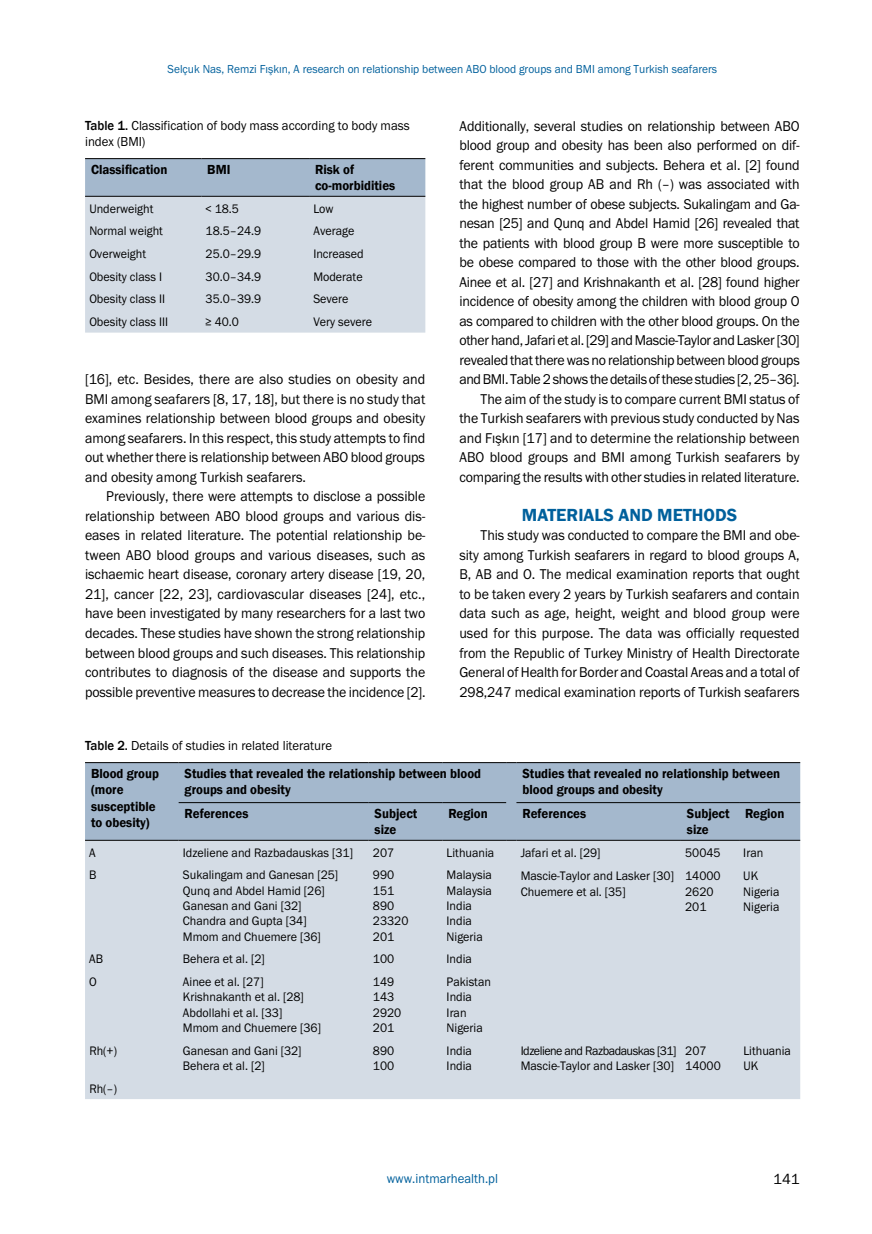
<style>
.page{position:relative;width:872px;height:1234px;background:#fff}
.page>*{position:absolute;margin:0;border:0;box-sizing:border-box;transform-origin:0 0}
.t1{font:600 18px "Franklin Gothic";color:#00609c}
.t2{font:15px "Franklin Got Itc TEE";color:#000}
.t3{font:14.7px/19.5px "Franklin Got Itc TEE";letter-spacing:-.01em;color:#000;text-align:justify;scale:.95 1}
.t4{font:600 13.5px/16.2px "Franklin Gothic";color:#000;scale:.95 1}
.t5{font:13.5px/16.2px "Franklin Got Itc TEE";color:#000;scale:.95 1}
.t6{font:13.5px "Franklin Got Itc TEE";color:#00609c;scale:.95 1}
.t7{font:12.75px/15.3px "Franklin Got Itc TEE";color:#000;scale:.95 1}
.t8{font:12.75px/15.3px "Franklin Got Itc TEE";letter-spacing:-.04em;color:#000;scale:.95 1}
.t9{font:12px "Franklin Got Itc TEE";color:#00609c;scale:.95 1}
.s1{font-family:"Franklin Gothic"}
.s2{font-family:"Franklin Gothic";font-weight:500}
</style>
<div class="page">
<div style="left:85px;top:763px;width:715px;height:76px;background:#a4b8cd"></div>
<div style="left:85px;top:840px;width:715px;height:258px;background:#d4dce5"></div>
<hr style="left:179px;top:802px;width:189px;height:1px;background:#000">
<hr style="left:368px;top:802px;width:74px;height:1px;background:#000">
<hr style="left:442px;top:802px;width:64px;height:1px;background:#000">
<hr style="left:516px;top:802px;width:165px;height:1px;background:#000">
<hr style="left:681px;top:802px;width:58px;height:1px;background:#000">
<hr style="left:739px;top:802px;width:61px;height:1px;background:#000">
<hr style="left:85px;top:762px;width:94px;height:1px;background:#000">
<hr style="left:179px;top:762px;width:189px;height:1px;background:#000">
<hr style="left:368px;top:762px;width:74px;height:1px;background:#000">
<hr style="left:442px;top:762px;width:64px;height:1px;background:#000">
<hr style="left:516px;top:762px;width:165px;height:1px;background:#000">
<hr style="left:681px;top:762px;width:58px;height:1px;background:#000">
<hr style="left:739px;top:762px;width:61px;height:1px;background:#000">
<hr style="left:85px;top:839px;width:94px;height:1px;background:#000">
<hr style="left:179px;top:839px;width:189px;height:1px;background:#000">
<hr style="left:368px;top:839px;width:74px;height:1px;background:#000">
<hr style="left:442px;top:839px;width:64px;height:1px;background:#000">
<hr style="left:516px;top:839px;width:165px;height:1px;background:#000">
<hr style="left:681px;top:839px;width:58px;height:1px;background:#000">
<hr style="left:739px;top:839px;width:61px;height:1px;background:#000">
<div style="left:85px;top:159px;width:340px;height:37px;background:#a4b8cd"></div>
<div style="left:85px;top:197px;width:340px;height:135px;background:#d4dce5"></div>
<hr style="left:85px;top:158px;width:116px;height:1px;background:#000">
<hr style="left:201px;top:158px;width:108px;height:1px;background:#000">
<hr style="left:309px;top:158px;width:116px;height:1px;background:#000">
<hr style="left:85px;top:196px;width:116px;height:1px;background:#000">
<hr style="left:201px;top:196px;width:108px;height:1px;background:#000">
<hr style="left:309px;top:196px;width:116px;height:1px;background:#000">
<p class="t9" style="left:168px;top:62px;width:580px">Selçuk Nas, Remzi F<span class="s1">ı</span>şk<span class="s1">ı</span>n, A research on relationship between ABO blood groups and BMI among Turkish seafarers</p>
<p class="t5" style="left:85px;top:117px;width:343px"><span class="s2">Table 1.</span> Classification of body mass according to body mass index (BMI)</p>
<p class="t4" style="left:91px;top:162px;width:82px">Classification</p>
<p class="t4" style="left:207px;top:162px;width:26px">BMI</p>
<p class="t4" style="left:315px;top:162px;width:86px">Risk of co-morbidities</p>
<p class="t7" style="left:89px;top:201px;width:69px">Underweight</p>
<p class="t7" style="left:205px;top:201px;width:37px">&lt; 18.5</p>
<p class="t7" style="left:313px;top:201px;width:23px">Low</p>
<p class="t7" style="left:89px;top:223px;width:79px">Normal weight</p>
<p class="t7" style="left:205px;top:223px;width:60px">18.5–24.9</p>
<p class="t7" style="left:313px;top:223px;width:45px">Average</p>
<p class="t7" style="left:89px;top:246px;width:61px">Overweight</p>
<p class="t7" style="left:205px;top:246px;width:60px">25.0–29.9</p>
<p class="t7" style="left:313px;top:246px;width:55px">Increased</p>
<p class="t7" style="left:89px;top:269px;width:78px">Obesity class I</p>
<p class="t7" style="left:205px;top:269px;width:60px">30.0–34.9</p>
<p class="t7" style="left:313px;top:269px;width:53px">Moderate</p>
<p class="t7" style="left:89px;top:292px;width:81px">Obesity class II</p>
<p class="t7" style="left:205px;top:292px;width:60px">35.0–39.9</p>
<p class="t7" style="left:313px;top:292px;width:39px">Severe</p>
<p class="t7" style="left:89px;top:314px;width:84px">Obesity class III</p>
<p class="t7" style="left:205px;top:314px;width:37px">≥ 40.0</p>
<p class="t7" style="left:313px;top:314px;width:63px">Very severe</p>
<p class="t3" style="left:85px;top:370px;width:360px">[16], etc. Besides, there are also studies on obesity and BMI among seafarers [8, 17, 18], but there is no study that examines relationship between blood groups and obesity among seafarers. In this respect, this study attempts to find out whether there is relationship between ABO blood groups and obesity among Turkish seafarers.</p>
<p class="t3" style="left:85px;top:487px;width:360px;text-indent:21px">Previously, there were attempts to disclose a possible relationship between ABO blood groups and various dis&shy;eases in related literature. The potential relationship be&shy;tween ABO blood groups and various diseases, such as ischaemic heart disease, coronary artery disease [19, 20, 21], cancer [22, 23], cardiovascular diseases [24], etc., have been investigated by many researchers for a last two decades. These studies have shown the strong relationship between blood groups and such diseases. This relationship contributes to diagnosis of the disease and supports the possible preventive measures to decrease the incidence [2].</p>
<p class="t3" style="left:459px;top:116px;width:360px;text-align:right">Additionally, several studies on relationship between ABO blood group and obesity has been also performed on dif&shy;ferent communities and subjects. Behera et al. [2] found that the blood group AB and Rh (–) was associated with the highest number of obese subjects. Sukalingam and Ga&shy;nesan [25] and Qunq and Abdel Hamid [26] revealed that the patients with blood group B were more susceptible to be obese compared to those with the other blood groups.<br>Ainee et al. [27] and Krishnakanth et al. [28] found higher incidence of obesity among the children with blood group O as compared to children with the other blood groups. On the other hand, Jafari et al. [29] and Mascie-Taylor and Lasker [30] revealed that there was no relationship between blood groups and BMI. Table 2 shows the details of these studies [2, 25–36].<br>The aim of the study is to compare current BMI status of the Turkish seafarers with previous study conducted by Nas and F<span class="s1">ı</span>şk<span class="s1">ı</span>n [17] and to determine the relationship between ABO blood groups and BMI among Turkish seafarers by comparing the results with other studies in related literature.</p>
<p class="t1" style="left:522px;top:503px;width:217px">MATERIALS AND METHODS</p>
<p class="t3" style="left:459px;top:526px;width:360px;text-indent:21px">This study was conducted to compare the BMI and obe&shy;sity among Turkish seafarers in regard to blood groups A, B, AB and O. The medical examination reports that ought to be taken every 2 years by Turkish seafarers and contain data such as age, height, weight and blood group were used for this purpose. The data was officially requested from the Republic of Turkey Ministry of Health Directorate General of Health for Border and Coastal Areas and a total of 298,247 medical examination reports of Turkish seafarers</p>
<p class="t5" style="left:85px;top:737px;width:261px"><span class="s2">Table 2.</span> Details of studies in related literature</p>
<p class="t4" style="left:91px;top:765px;width:73px">Blood group (more susceptible to obesity)</p>
<p class="t4" style="left:185px;top:765px;width:314px">Studies that revealed the relationship between blood groups and obesity</p>
<p class="t4" style="left:522px;top:765px;width:273px">Studies that revealed no relationship between blood groups and obesity</p>
<p class="t4" style="left:185px;top:805px;width:69px">References</p>
<p class="t4" style="left:374px;top:805px;width:47px">Subject size</p>
<p class="t4" style="left:448px;top:805px;width:43px">Region</p>
<p class="t4" style="left:522px;top:805px;width:69px">References</p>
<p class="t4" style="left:687px;top:805px;width:47px">Subject size</p>
<p class="t4" style="left:745px;top:805px;width:43px">Region</p>
<p class="t7" style="left:89px;top:844px;width:8px">A</p>
<p class="t7" style="left:183px;top:844px;width:180px">Idzeliene and Razbadauskas [31]</p>
<p class="t7" style="left:373px;top:844px;width:24px">207</p>
<p class="t7" style="left:446px;top:844px;width:52px">Lithuania</p>
<p class="t7" style="left:521px;top:840px;width:163px;line-height:23.9px">Jafari et al. [29]<br>Mascie-Taylor and Lasker [30]</p>
<p class="t7" style="left:521px;top:883px;width:112px">Chuemere et al. [35]</p>
<p class="t7" style="left:685px;top:840px;width:39px;line-height:23.9px">50045<br>14000</p>
<p class="t7" style="left:685px;top:883px;width:31px">2620<br>201</p>
<p class="t7" style="left:743px;top:840px;width:23px;line-height:23.9px">Iran<br>UK</p>
<p class="t7" style="left:743px;top:883px;width:40px">Nigeria<br>Nigeria</p>
<p class="t7" style="left:89px;top:867px;width:9px">B</p>
<p class="t7" style="left:183px;top:867px;width:165px">Sukalingam and Ganesan [25]<br>Qunq and Abdel Hamid [26]<br>Ganesan and Gani [32]<br>Chandra and Gupta [34]<br>Mmom and Chuemere [36]</p>
<p class="t7" style="left:373px;top:867px;width:39px">990<br>151<br>890<br>23320<br>201</p>
<p class="t7" style="left:446px;top:867px;width:49px">Malaysia<br>Malaysia<br>India<br>India<br>Nigeria</p>
<p class="t7" style="left:89px;top:951px;width:16px">AB</p>
<p class="t7" style="left:183px;top:951px;width:88px">Behera et al. [2]</p>
<p class="t7" style="left:373px;top:951px;width:24px">100</p>
<p class="t7" style="left:446px;top:951px;width:28px">India</p>
<p class="t7" style="left:89px;top:974px;width:10px">O</p>
<p class="t7" style="left:183px;top:974px;width:147px">Ainee et al. [27]<br>Krishnakanth et al. [28]<br>Abdollahi et al. [33]<br>Mmom and Chuemere [36]</p>
<p class="t7" style="left:373px;top:974px;width:31px">149<br>143<br>2920<br>201</p>
<p class="t7" style="left:446px;top:974px;width:48px">Pakistan<br>India<br>Iran<br>Nigeria</p>
<p class="t7" style="left:89px;top:1042px;width:31px">Rh(+)</p>
<p class="t7" style="left:183px;top:1042px;width:126px">Ganesan and Gani [32]<br>Behera et al. [2]</p>
<p class="t7" style="left:373px;top:1042px;width:24px">890<br>100</p>
<p class="t7" style="left:446px;top:1042px;width:28px">India<br>India</p>
<p class="t8" style="left:521px;top:1042px;width:165px">Idzeliene and Razbadauskas [31]<br>Mascie-Taylor and Lasker [30]</p>
<p class="t7" style="left:685px;top:1042px;width:39px">207<br>14000</p>
<p class="t7" style="left:743px;top:1042px;width:52px">Lithuania<br>UK</p>
<p class="t7" style="left:89px;top:1080px;width:31px">Rh(–)</p>
<p class="t6" style="left:387px;top:1170px;width:119px">www.intmarhealth.pl</p>
<p class="t2" style="left:773px;top:1170px;width:28px">141</p>
</div>
